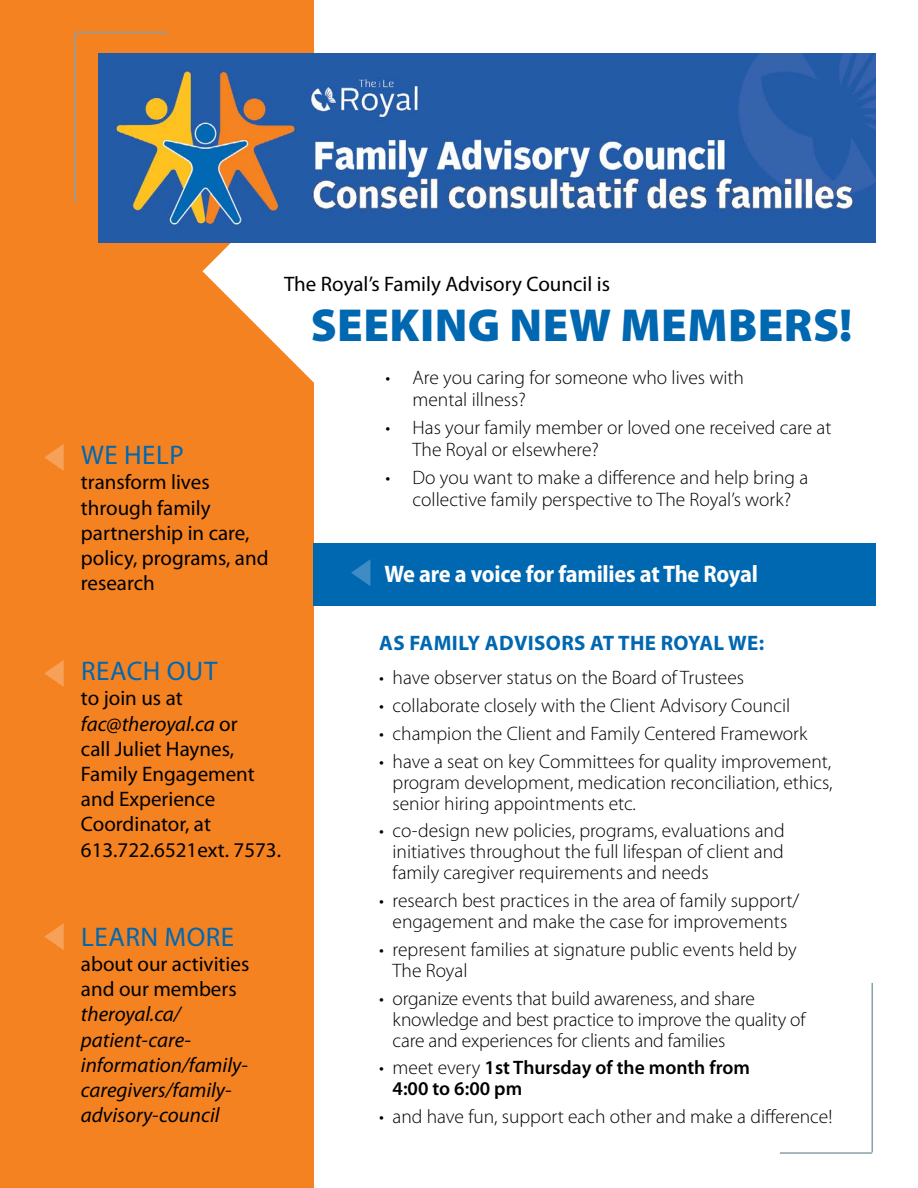
<style>
.page{position:relative;width:918px;height:1188px;background:#fff}
.page>*{position:absolute;margin:0;border:0;box-sizing:border-box;transform-origin:0 0}
.t1{font:900 46.5px "Myriad Pro";letter-spacing:.01em;color:#0067b1}
.t2{font:27px "Myriad Pro";letter-spacing:.02em;color:#0067b1}
.t3{font:700 semi-condensed 24px "Myriad Pro";letter-spacing:-.01em;color:#fff}
.t4{font:21px/25.2px "Myriad Pro";color:#000}
.t5{font:italic 21px/25.2px "Myriad Pro";color:#000}
.t6{font:700 21px "Myriad Pro";letter-spacing:.02em;color:#0067b1}
.t7{font:300 19.5px/21px "Myriad Pro";color:#000}
.t8{font:600 19.5px/21px "Myriad Pro";color:#000}
.s1{font-style:italic}
.s2{font-weight:300}
</style>
<div class="page">
<div style="left:0;top:0;width:313px;height:1188px;background:#f58220"></div>
<hr style="left:780px;top:1152px;width:92px;height:2px;background:#8aa0aa">
<hr style="left:872px;top:983px;width:1px;height:169px;background:#8aa0aa">
<div style="left:313px;top:543px;width:563px;height:62px;background:#0067b1"></div>
<svg style="left:202px;top:243px;width:112px;height:149px"></svg>
<img style="left:99px;top:54px;width:777px;height:189px">
<svg style="left:351px;top:559px;width:19px;height:27px"></svg>
<svg style="left:44px;top:444px;width:20px;height:27px"></svg>
<svg style="left:44px;top:660px;width:20px;height:27px"></svg>
<svg style="left:44px;top:923px;width:20px;height:27px"></svg>
<hr style="left:75px;top:32px;width:93px;height:1px;background:#8aa0aa">
<hr style="left:75px;top:33px;width:1px;height:169px;background:#8aa0aa">
<h2 class="t2" style="left:81px;top:440px;width:104px">WE HELP</h2>
<p class="t4" style="left:81px;top:470px;width:189px">transform lives through family partnership in care, policy, programs, and research</p>
<p class="t4" style="left:284px;top:272px;width:328px">The Royal’s Family Advisory Council is</p>
<h1 class="t1" style="left:311px;top:299px;width:543px">SEEKING NEW MEMBERS!</h1>
<p class="t7" style="left:413px;top:367px;width:333px;line-height:21.6px;text-indent:-27px">• Are you caring for someone who lives with mental illness?</p>
<p class="t7" style="left:413px;top:417px;width:420px;line-height:21.6px;text-indent:-27px">• Has your family member or loved one received care at<br>The Royal or elsewhere?</p>
<p class="t7" style="left:386px;top:467px;width:424px;line-height:21.6px;text-align:center">• Do you want to make a difference and help bring a collective family perspective to The Royal’s work?</p>
<p class="t3" style="left:385px;top:560px;width:375px">We are a voice for families at The Royal</p>
<h2 class="t2" style="left:81px;top:656px;width:138px">REACH OUT</h2>
<p class="t4" style="left:81px;top:686px;width:202px">to join us at <span class="s1">fac@theroyal.ca</span> or<br>call Juliet Haynes,<br>Family Engagement and Experience<br>Coordinator, at<br>613.722.6521ext. 7573.</p>
<h2 class="t2" style="left:81px;top:922px;width:155px">LEARN MORE</h2>
<p class="t4" style="left:81px;top:952px;width:170px">about our activities and our members</p>
<p class="t5" style="left:81px;top:1002px;width:168px">theroyal.ca/ patient-care&shy;information/family&shy;caregivers/family&shy;advisory-council</p>
<p class="t6" style="left:379px;top:631px;width:386px">AS FAMILY ADVISORS AT THE ROYAL WE:</p>
<p class="t7" style="left:379px;top:668px;width:367px">• have observer status on the Board of Trustees</p>
<p class="t7" style="left:379px;top:695px;width:413px">• collaborate closely with the Client Advisory Council</p>
<p class="t7" style="left:379px;top:723px;width:430px">• champion the Client and Family Centered Framework</p>
<p class="t7" style="left:393px;top:751px;width:442px;text-align:justify;text-indent:-13px">• have a seat on key Committees for quality improvement, program development, medication reconciliation, ethics, senior hiring appointments etc.</p>
<p class="t7" style="left:393px;top:821px;width:394px;text-align:justify;text-indent:-13px">• co-design new policies, programs, evaluations and initiatives throughout the full lifespan of client and family caregiver requirements and needs</p>
<p class="t7" style="left:379px;top:890px;width:422px;text-align:center">• research best practices in the area of family support/ engagement and make the case for improvements</p>
<p class="t7" style="left:393px;top:939px;width:406px;text-indent:-13px">• represent families at signature public events held by<br>The Royal</p>
<p class="t7" style="left:393px;top:988px;width:415px;text-indent:-13px">• organize events that build awareness, and share knowledge and best practice to improve the quality of care and experiences for clients and families</p>
<p class="t8" style="left:393px;top:1058px;width:359px;text-indent:-13px"><span class="s2">• meet every</span> 1st Thursday of the month from<br>4:00 to 6:00 pm</p>
<p class="t7" style="left:379px;top:1106px;width:455px">• and have fun, support each other and make a difference!</p>
</div>
